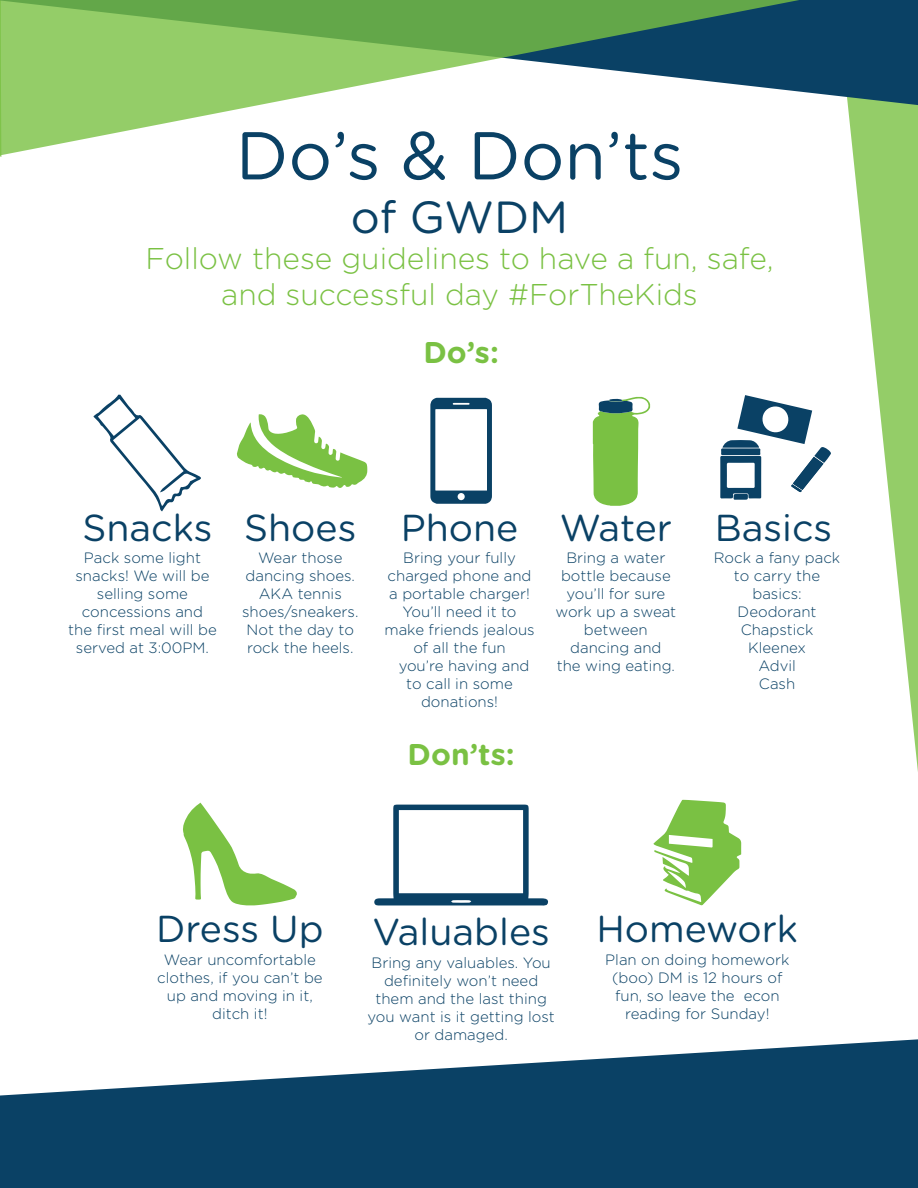
<style>
.page{position:relative;width:918px;height:1188px;background:#fff}
.page>*{position:absolute;margin:0;border:0;box-sizing:border-box;transform-origin:0 0}
.t1{font:67.5px "Gotham Rounded";color:#0a4165}
.t2{font:45px "Gotham Rounded";color:#0a4165}
.t3{font:37.5px "Gotham Rounded";color:#0a4165}
.t4{font:300 30px "Gotham Rounded";color:#7ac143}
.t5{font:700 30px "Gotham Rounded";color:#7ac143}
.t6{font:300 15px/18px "Gotham Rounded";color:#0a4165;text-align:center}
</style>
<div class="page">
<svg style="left:0;top:1039px;width:918px;height:149px;fill:#0a4165"></svg>
<svg style="left:853px;top:156px;width:65px;height:616px"></svg>
<svg style="left:0;top:0;width:918px;height:156px"></svg>
<svg style="left:94px;top:395px;width:107px;height:116px"></svg>
<svg style="left:237px;top:414px;width:130px;height:74px"></svg>
<svg style="left:430px;top:398px;width:62px;height:106px"></svg>
<svg style="left:593px;top:397px;width:57px;height:109px"></svg>
<svg style="left:654px;top:800px;width:87px;height:106px"></svg>
<svg style="left:183px;top:803px;width:114px;height:102px"></svg>
<svg style="left:720px;top:395px;width:111px;height:105px"></svg>
<svg style="left:374px;top:805px;width:174px;height:101px"></svg>
<p class="t1" style="left:236px;top:109px;width:449px">Do’s &amp; Don’ts</p>
<p class="t2" style="left:351px;top:187px;width:219px">of GWDM</p>
<p class="t4" style="left:145px;top:238px;width:630px">Follow these guidelines to have a fun, safe,</p>
<p class="t4" style="left:221px;top:274px;width:478px">and successful day #ForTheKids</p>
<p class="t5" style="left:423px;top:330px;width:77px">Do’s:</p>
<p class="t3" style="left:82px;top:502px;width:132px">Snacks</p>
<p class="t6" style="left:75px;top:548px;width:136px">Pack some light snacks! We will be selling some</p>
<p class="t6" style="left:68px;top:602px;width:150px">concessions and the first meal will be served at 3:00PM.</p>
<p class="t3" style="left:244px;top:502px;width:114px">Shoes</p>
<p class="t6" style="left:242px;top:548px;width:118px">Wear those dancing shoes.<br>AKA tennis shoes/sneakers.<br>Not the day to rock the heels.</p>
<p class="t3" style="left:401px;top:502px;width:119px">Phone</p>
<p class="t6" style="left:384px;top:548px;width:152px">Bring your fully charged phone and a portable charger!<br>You’ll need it to make friends jealous of all the fun</p>
<p class="t6" style="left:399px;top:656px;width:132px">you’re having and to call in some</p>
<p class="t6" style="left:421px;top:692px;width:78px">donations!</p>
<p class="t5" style="left:408px;top:732px;width:109px">Don’ts:</p>
<p class="t3" style="left:560px;top:502px;width:114px">Water</p>
<p class="t6" style="left:555px;top:548px;width:122px">Bring a water bottle because you’ll for sure work up a sweat between</p>
<p class="t6" style="left:557px;top:638px;width:120px">dancing and the wing eating.</p>
<p class="t3" style="left:715px;top:502px;width:119px">Basics</p>
<p class="t6" style="left:714px;top:548px;width:128px">Rock a fany pack to carry the</p>
<p class="t6" style="left:752px;top:584px;width:51px">basics:</p>
<p class="t6" style="left:738px;top:602px;width:81px">Deodorant</p>
<p class="t6" style="left:741px;top:620px;width:74px">Chapstick</p>
<p class="t6" style="left:748px;top:638px;width:60px">Kleenex</p>
<p class="t6" style="left:758px;top:656px;width:39px">Advil</p>
<p class="t6" style="left:759px;top:674px;width:38px">Cash</p>
<p class="t3" style="left:156px;top:903px;width:169px">Dress Up</p>
<p class="t6" style="left:157px;top:950px;width:167px">Wear uncomfortable clothes, if you can’t be up and moving in it, ditch it!</p>
<p class="t3" style="left:372px;top:906px;width:179px">Valuables</p>
<p class="t6" style="left:368px;top:953px;width:189px">Bring any valuables. You definitely won’t need them and the last thing you want is it getting lost or damaged.</p>
<p class="t3" style="left:596px;top:903px;width:203px">Homework</p>
<p class="t6" style="left:605px;top:950px;width:186px">Plan on doing homework (boo) DM is 12 hours of fun, so leave the econ reading for Sunday!</p>
</div>
